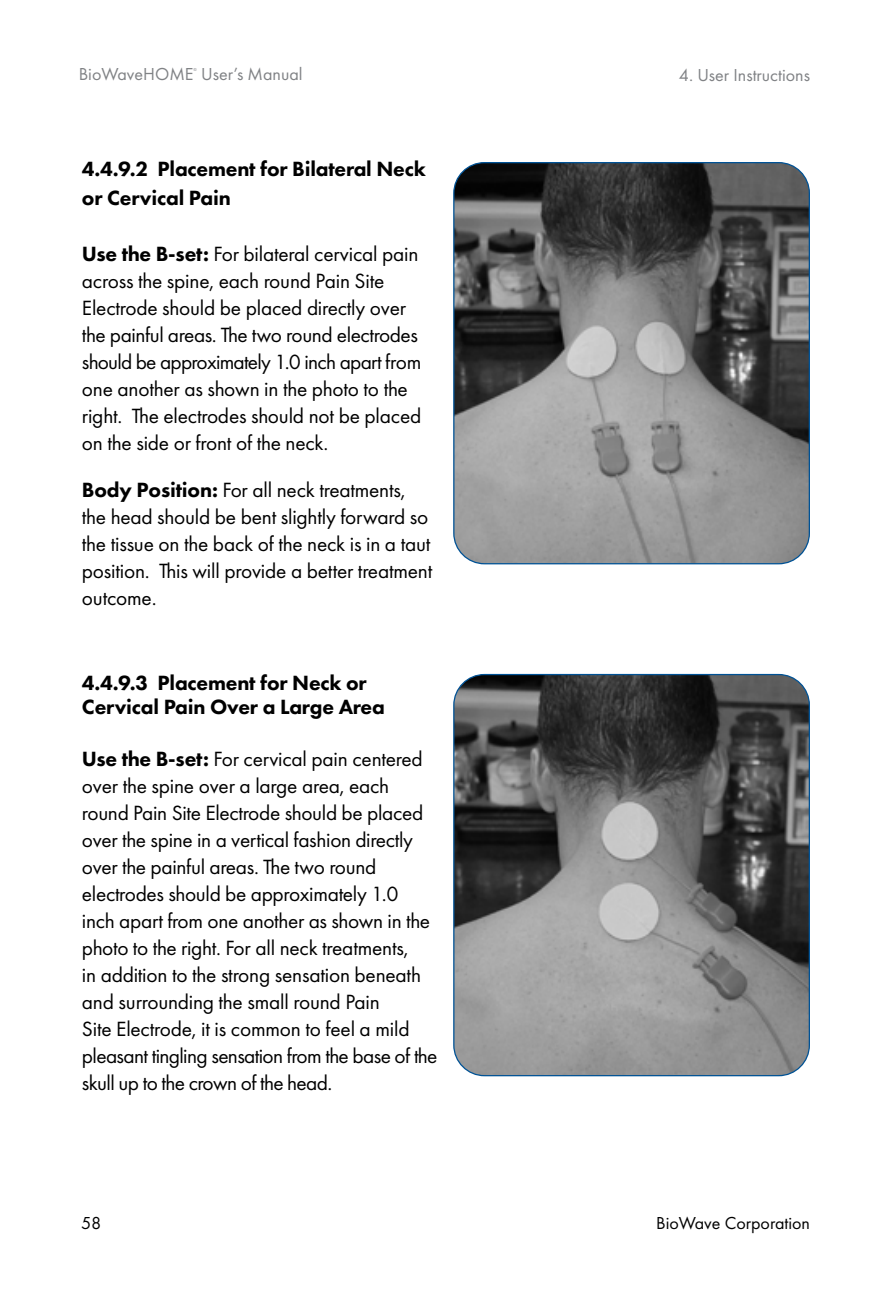
<style>
.page{position:relative;width:891px;height:1296px;background:#fff}
.page>*{position:absolute;margin:0;border:0;box-sizing:border-box;transform-origin:0 0}
.t1{font:21.38px/27px "Futura PT";letter-spacing:-.01em;color:#000}
.t2{font:800 21.38px/29.2px "Futura PT";letter-spacing:-.01em;color:#000}
.t3{font:18px "Futura PT";color:#808285}
.t4{font:18px "Futura PT";color:#000}
.t5{font:4.5px "Futura PT";color:#808285}
.s1{font-weight:800}
</style>
<div class="page">
<img style="left:455px;top:675px;width:354px;height:401px">
<img style="left:454px;top:163px;width:355px;height:401px">
<p class="t3" style="left:79px;top:64px;width:225px">BioWaveHOME User’s Manual</p>
<p class="t5" style="left:194px;top:67px;width:5px">®</p>
<p class="t2" style="left:82px;top:153px;width:345px">4.4.9.2 Placement for Bilateral Neck or Cervical Pain</p>
<p class="t1" style="left:82px;top:240px;width:341px"><span class="s1">Use the B-set:</span> For bilateral cervical pain across the spine, each round Pain Site Electrode should be placed directly over the painful areas. The two round electrodes should be approximately 1.0 inch apart from one another as shown in the photo to the right. The electrodes should not be placed on the side or front of the neck.</p>
<p class="t1" style="left:82px;top:477px;width:352px"><span class="s1">Body Position:</span> For all neck treatments, the head should be bent slightly forward so the tissue on the back of the neck is in a taut position. This will provide a better treatment outcome.</p>
<p class="t2" style="left:82px;top:670px;width:304px;line-height:24.8px">4.4.9.3 Placement for Neck or<br>Cervical Pain Over a Large Area</p>
<p class="t1" style="left:82px;top:745px;width:357px"><span class="s1">Use the B-set:</span> For cervical pain centered over the spine over a large area, each round Pain Site Electrode should be placed over the spine in a vertical fashion directly over the painful areas. The two round electrodes should be approximately 1.0<br>inch apart from one another as shown in the photo to the right. For all neck treatments,<br>in addition to the strong sensation beneath and surrounding the small round Pain<br>Site Electrode, it is common to feel a mild pleasant tingling sensation from the base of the skull up to the crown of the head.</p>
<p class="t3" style="left:679px;top:65px;width:133px">4. User Instructions</p>
<p class="t4" style="left:81px;top:1212px;width:22px">58</p>
<p class="t4" style="left:656px;top:1212px;width:155px">BioWave Corporation</p>
</div>
